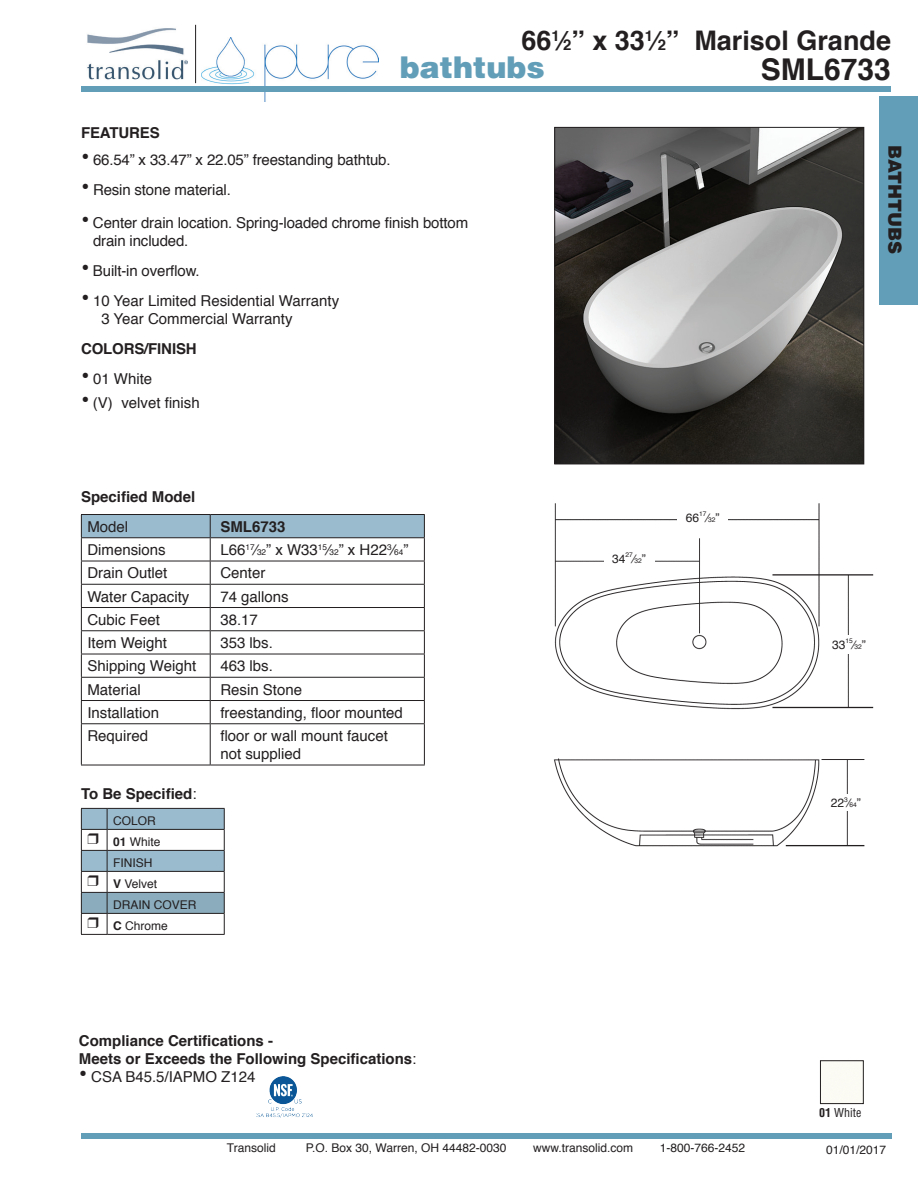
<style>
.page{position:relative;width:918px;height:1188px;background:#fff}
.page>*{position:absolute;margin:0;border:0;box-sizing:border-box;transform-origin:0 0}
.t1{font:900 30px "Helvetica";color:#639eb8}
.t2{font:700 30px "Helvetica";color:#231f20}
.t3{font:700 27px "Helvetica";color:#231f20}
.t4{font:900 18px "Helvetica";color:#231f20}
.t5{font:15px/18px "Helvetica";color:#231f20}
.t6{font:700 15px/18px "Helvetica";color:#231f20}
.t7{font:12px/21px "Helvetica";color:#231f20}
.t8{font:condensed 12px "Helvetica";color:#231f20}
.t9{font:6.6px "Helvetica";color:#231f20}
.s1{font-size:14.85px}
.s2{font-size:24px}
.s3{font-size:8.25px}
.s4{font-weight:400}
.s5{font-weight:700}
.s6{font-size:6.6px}
</style>
<div class="page">
<img style="left:557px;top:129px;width:305px;height:333px">
<div style="left:555px;top:127px;width:309px;height:337px;border:1px solid #231f20"></div>
<div style="left:81px;top:1134px;width:810px;height:5px;background:#639eb8"></div>
<img style="left:554px;top:503px;width:320px;height:344px">
<div style="left:677px;top:513px;width:51px;height:13px;background:#fff"></div>
<div style="left:826px;top:794px;width:49px;height:15px;background:#fff"></div>
<div style="left:820px;top:798px;width:51px;height:13px;background:#fff"></div>
<div style="left:827px;top:635px;width:49px;height:15px;background:#fff"></div>
<div style="left:826px;top:640px;width:45px;height:14px;background:#fff"></div>
<hr style="left:81px;top:723px;width:129px;height:1px;background:#231f20">
<hr style="left:81px;top:724px;width:1px;height:41px;background:#231f20">
<hr style="left:81px;top:765px;width:129px;height:1px;background:#231f20">
<hr style="left:210px;top:723px;width:215px;height:1px;background:#231f20">
<hr style="left:210px;top:724px;width:1px;height:41px;background:#231f20">
<hr style="left:424px;top:724px;width:1px;height:41px;background:#231f20">
<hr style="left:210px;top:765px;width:215px;height:1px;background:#231f20">
<hr style="left:81px;top:514px;width:129px;height:1px;background:#231f20">
<hr style="left:210px;top:514px;width:215px;height:1px;background:#231f20">
<svg style="left:81px;top:515px;width:344px;height:208px"></svg>
<hr style="left:81px;top:561px;width:129px;height:1px;background:#231f20">
<hr style="left:210px;top:561px;width:215px;height:1px;background:#231f20">
<div style="left:604px;top:554px;width:50px;height:12px;background:#fff"></div>
<div style="left:880px;top:96px;width:38px;height:208px;background:#639eb8"></div>
<img style="left:257px;top:1076px;width:56px;height:41px">
<img style="left:87px;top:28px;width:101px;height:52px">
<img style="left:202px;top:38px;width:176px;height:63px">
<svg style="left:320px;top:80px;width:67px;height:13px"></svg>
<hr style="left:195px;top:25px;width:1px;height:58px;background:#231f20">
<div style="left:81px;top:86px;width:810px;height:5px;background:#639eb8"></div>
<div style="left:820px;top:1061px;width:44px;height:43px;border:1px solid #231f20"></div>
<svg style="left:81px;top:808px;width:144px;height:127px"></svg>
<h2 class="t3" style="left:521px;top:19px;width:371px">66<sup>1</sup>⁄<span class="s1">2</span>” x 33<sup>1</sup>⁄<span class="s1">2</span>” Marisol Grande</h2>
<h1 class="t2" style="left:761px;top:45px;width:132px">SML6733</h1>
<h1 class="t1" style="left:400px;top:48px;width:147px">bathtubs</h1>
<p class="t6" style="left:81px;top:124px;width:80px">FEATURES</p>
<p class="t5" style="left:81px;top:152px;width:311px"><span class="s2">•</span> 66.54” x 33.47” x 22.05” freestanding bathtub.</p>
<p class="t5" style="left:81px;top:182px;width:151px"><span class="s2">•</span> Resin stone material.</p>
<p class="t5" style="left:93px;top:215px;width:377px;text-indent:-12px"><span class="s2">•</span> Center drain location. Spring-loaded chrome finish bottom drain included.</p>
<p class="t5" style="left:81px;top:263px;width:120px"><span class="s2">•</span> Built-in overflow.</p>
<p class="t5" style="left:101px;top:293px;width:239px;text-indent:-20px"><span class="s2">•</span> 10 Year Limited Residential Warranty<br>3 Year Commercial Warranty</p>
<p class="t6" style="left:81px;top:340px;width:117px">COLORS/FINISH</p>
<p class="t5" style="left:81px;top:371px;width:73px"><span class="s2">•</span> 01 White</p>
<p class="t5" style="left:81px;top:395px;width:120px"><span class="s2">•</span> (V) velvet finish</p>
<p class="t6" style="left:81px;top:488px;width:116px">Specified Model</p>
<p class="t5" style="left:87px;top:518px;width:42px">Model</p>
<p class="t6" style="left:220px;top:518px;width:67px">SML6733</p>
<p class="t5" style="left:87px;top:541px;width:80px">Dimensions</p>
<p class="t5" style="left:220px;top:541px;width:189px">L66<sup>17</sup>⁄<span class="s3">32</span>” x W33<sup>15</sup>⁄<span class="s3">32</span>” x H22<sup>3</sup>⁄<span class="s3">64</span>”</p>
<p class="t5" style="left:87px;top:564px;width:82px">Drain Outlet</p>
<p class="t5" style="left:220px;top:564px;width:47px">Center</p>
<p class="t5" style="left:87px;top:588px;width:103px">Water Capacity</p>
<p class="t5" style="left:220px;top:588px;width:70px">74 gallons</p>
<p class="t5" style="left:87px;top:611px;width:74px">Cubic Feet</p>
<p class="t5" style="left:220px;top:611px;width:39px">38.17</p>
<p class="t5" style="left:87px;top:634px;width:81px">Item Weight</p>
<p class="t5" style="left:220px;top:634px;width:54px">353 lbs.</p>
<p class="t5" style="left:87px;top:657px;width:110px">Shipping Weight</p>
<p class="t5" style="left:220px;top:657px;width:54px">463 lbs.</p>
<p class="t5" style="left:87px;top:681px;width:55px">Material</p>
<p class="t5" style="left:220px;top:681px;width:83px">Resin Stone</p>
<p class="t5" style="left:87px;top:704px;width:73px">Installation</p>
<p class="t5" style="left:220px;top:704px;width:184px">freestanding, floor mounted</p>
<p class="t5" style="left:87px;top:727px;width:62px">Required</p>
<p class="t5" style="left:220px;top:727px;width:169px">floor or wall mount faucet not supplied</p>
<p class="t6" style="left:81px;top:784px;width:117px">To Be Specified<span class="s4">:</span></p>
<p class="t7" style="left:113px;top:811px;width:85px">COLOR<br><span class="s5">01</span> White<br>FINISH<br><span class="s5">V</span> Velvet<br>DRAIN COVER<br><span class="s5">C</span> Chrome</p>
<p class="t6" style="left:79px;top:1032px;width:339px">Compliance Certifications -<br>Meets or Exceeds the Following Specifications<span class="s4">:</span></p>
<p class="t5" style="left:79px;top:1069px;width:178px"><span class="s2">•</span> CSA B45.5/IAPMO Z124</p>
<p class="t7" style="left:612px;top:548px;width:15px">34</p>
<p class="t9" style="left:626px;top:549px;width:9px">27</p>
<p class="t7" style="left:633px;top:548px;width:15px">⁄<span class="s6">32</span>”</p>
<p class="t7" style="left:686px;top:508px;width:15px">66</p>
<p class="t9" style="left:699px;top:509px;width:9px">17</p>
<p class="t7" style="left:706px;top:508px;width:15px">⁄<span class="s6">32</span>”</p>
<p class="t7" style="left:227px;top:1138px;width:50px">Transolid</p>
<p class="t7" style="left:306px;top:1138px;width:202px">P.O. Box 30, Warren, OH 44482-0030</p>
<p class="t7" style="left:533px;top:1138px;width:102px">www.transolid.com</p>
<p class="t7" style="left:660px;top:1138px;width:87px">1-800-766-2452</p>
<p class="t4" style="left:907px;top:145px;width:111px;rotate:90deg">BATHTUBS</p>
<p class="t7" style="left:832px;top:634px;width:15px">33</p>
<p class="t9" style="left:845px;top:636px;width:9px">15</p>
<p class="t7" style="left:853px;top:634px;width:15px">⁄<span class="s6">32</span>”</p>
<p class="t9" style="left:844px;top:794px;width:5px">3</p>
<p class="t7" style="left:831px;top:793px;width:32px">22 ⁄<span class="s6">64</span>”</p>
<p class="t8" style="left:819px;top:1105px;width:44px"><span class="s5">01</span> White</p>
<p class="t7" style="left:826px;top:1139px;width:62px">01/01/2017</p>
</div>
